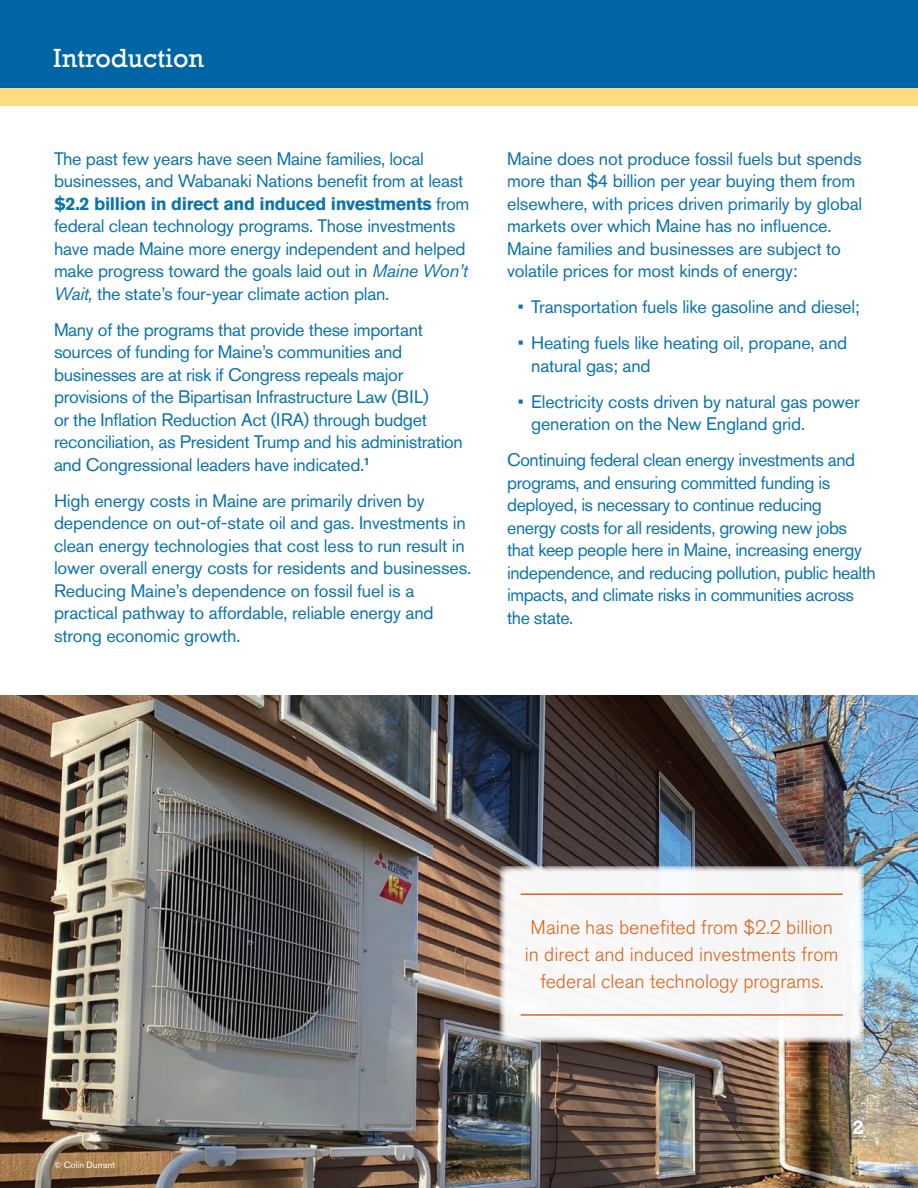
<style>
.page{position:relative;width:918px;height:1188px;background:#fff}
.page>*{position:absolute;margin:0;border:0;box-sizing:border-box;transform-origin:0 0}
.t1{font:27px "Rockwell";color:#fff}
.t2{font:300 19.5px/27px "Akzidenz Grotesk Pro";color:#dc641c;text-align:center}
.t3{font:18px/22.5px "Akzidenz Grotesk Pro";letter-spacing:-.015em;color:#0b73ae}
.t4{font:700 18px "Rockwell";color:#fff}
.t5{font:9px "Akzidenz Grotesk Pro";color:#fff}
.s1{font-weight:700}
.s2{font-style:italic}
</style>
<div class="page">
<div style="left:0;top:0;width:918px;height:88px;background:#0065a4"></div>
<div style="left:0;top:88px;width:918px;height:17px;background:#ffdc7e"></div>
<img style="left:0;top:696px;width:918px;height:492px">
<div style="left:54px;top:1161px;width:74px;height:21px;background:#231f20;opacity:.75"></div>
<svg style="left:500px;top:866px;width:364px;height:177px;fill:#f7f6f6"></svg>
<hr style="left:521px;top:893px;width:322px;height:2px;background:#dc641c">
<hr style="left:521px;top:1014px;width:322px;height:2px;background:#dc641c">
<h1 class="t1" style="left:53px;top:43px;width:152px">Introduction</h1>
<p class="t3" style="left:54px;top:147px;width:417px">The past few years have seen Maine families, local businesses, and Wabanaki Nations benefit from at least <span class="s1">$2.2 billion in direct and induced investments</span> from federal clean technology programs. Those investments have made Maine more energy independent and helped make progress toward the goals laid out in <span class="s2">Maine Won’t Wait,</span> the state’s four-year climate action plan.</p>
<p class="t3" style="left:54px;top:318px;width:410px">Many of the programs that provide these important sources of funding for Maine’s communities and businesses are at risk if Congress repeals major provisions of the Bipartisan Infrastructure Law (BIL)<br>or the Inflation Reduction Act (IRA) through budget reconciliation, as President Trump and his administration and Congressional leaders have indicated.<sup>1</sup></p>
<p class="t3" style="left:54px;top:489px;width:419px">High energy costs in Maine are primarily driven by dependence on out-of-state oil and gas. Investments in clean energy technologies that cost less to run result in lower overall energy costs for residents and businesses.<br>Reducing Maine’s dependence on fossil fuel is a practical pathway to affordable, reliable energy and strong economic growth.</p>
<p class="t3" style="left:507px;top:147px;width:357px">Maine does not produce fossil fuels but spends more than $4 billion per year buying them from elsewhere, with prices driven primarily by global markets over which Maine has no influence.<br>Maine families and businesses are subject to volatile prices for most kinds of energy:</p>
<p class="t3" style="left:518px;top:296px;width:344px">• Transportation fuels like gasoline and diesel;</p>
<p class="t3" style="left:531px;top:332px;width:318px;text-indent:-14px">• Heating fuels like heating oil, propane, and natural gas; and</p>
<p class="t3" style="left:531px;top:390px;width:330px;text-indent:-14px">• Electricity costs driven by natural gas power generation on the New England grid.</p>
<p class="t3" style="left:507px;top:449px;width:370px">Continuing federal clean energy investments and programs, and ensuring committed funding is deployed, is necessary to continue reducing<br>energy costs for all residents, growing new jobs that keep people here in Maine, increasing energy independence, and reducing pollution, public health impacts, and climate risks in communities across the state.</p>
<p class="t5" style="left:54px;top:1159px;width:63px">© Colin Durrant</p>
<p class="t2" style="left:525px;top:914px;width:315px">Maine has benefited from $2.2 billion in direct and induced investments from federal clean technology programs.</p>
<p class="t4" style="left:853px;top:1115px;width:13px">2</p>
</div>
